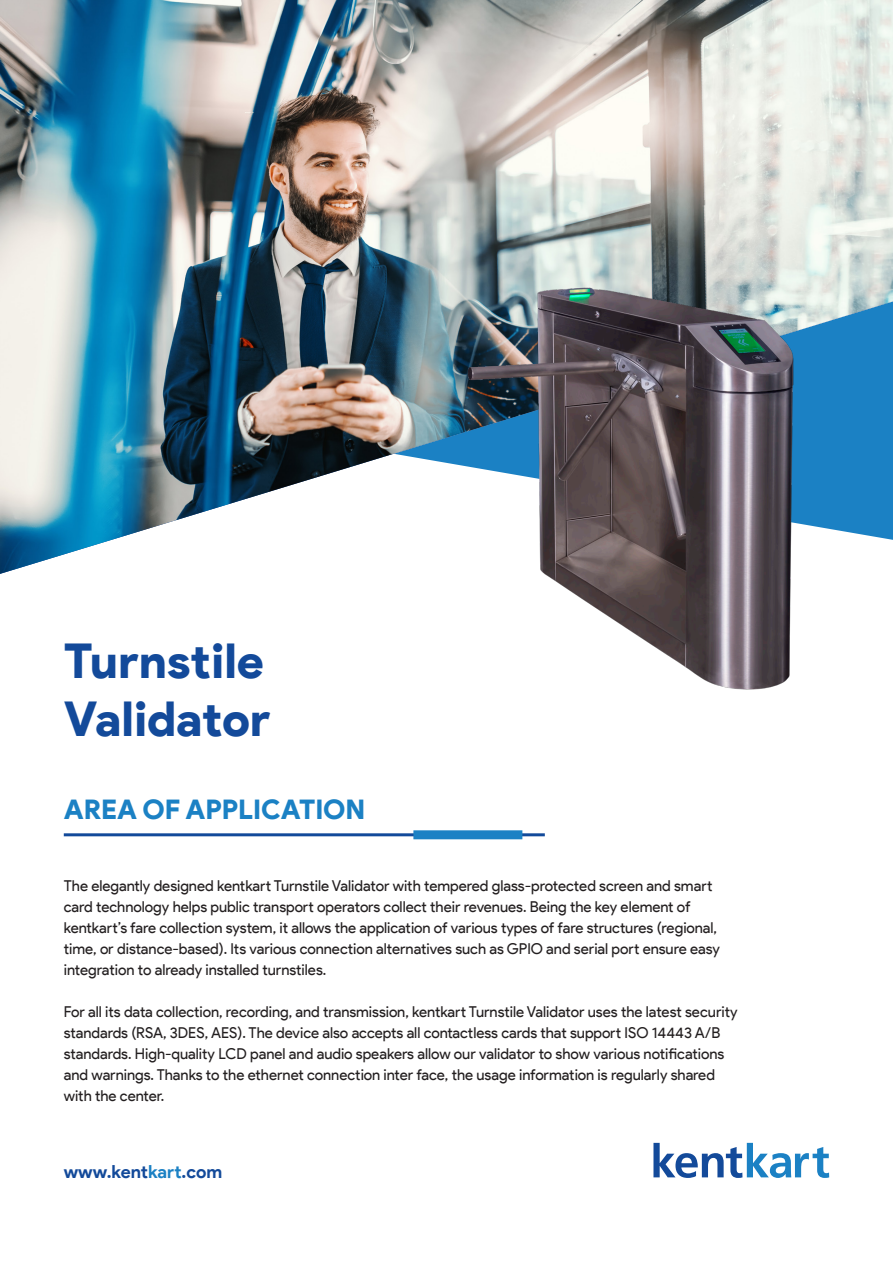
<style>
.page{position:relative;width:893px;height:1263px;background:#fff}
.page>*{position:absolute;margin:0;border:0;box-sizing:border-box;transform-origin:0 0}
.t1{font:48px "Google Sans Black";letter-spacing:-.005em;color:#134a9a}
.t2{font:27px "Google Sans Black";color:#1b81c4}
.t3{font:18px "Google Sans Bold";color:#134a9a}
.t4{font:15px/21px "Google Sans Regular";color:#231f20}
.s1{color:#1b81c4}
</style>
<div class="page">
<img style="left:0;top:0;width:893px;height:574px">
<svg style="left:653px;top:1143px;width:176px;height:35px"></svg>
<hr style="left:64px;top:833px;width:481px;height:3px;background:#134a9a">
<div style="left:413px;top:830px;width:109px;height:9px;background:#1b81c4"></div>
<img style="left:397px;top:166px;width:432px;height:524px">
<p class="t1" style="left:64px;top:631px;width:202px">Turnstile</p>
<p class="t1" style="left:64px;top:689px;width:208px">Validator</p>
<p class="t2" style="left:64px;top:793px;width:303px">AREA OF APPLICATION</p>
<p class="t4" style="left:64px;top:875px;width:658px">The elegantly designed kentkart Turnstile Validator with tempered glass-protected screen and smart card technology helps public transport operators collect their revenues. Being the key element of kentkart’s fare collection system, it allows the application of various types of fare structures (regional, time, or distance-based). Its various connection alternatives such as GPIO and serial port ensure easy integration to already installed turnstiles.</p>
<p class="t4" style="left:64px;top:1001px;width:675px">For all its data collection, recording, and transmission, kentkart Turnstile Validator uses the latest security standards (RSA, 3DES, AES). The device also accepts all contactless cards that support ISO 14443 A/B standards. High-quality LCD panel and audio speakers allow our validator to show various notifications and warnings. Thanks to the ethernet connection inter face, the usage information is regularly shared with the center.</p>
<p class="t3" style="left:64px;top:1160px;width:160px">www.kent<span class="s1">kart</span>.com</p>
</div>
